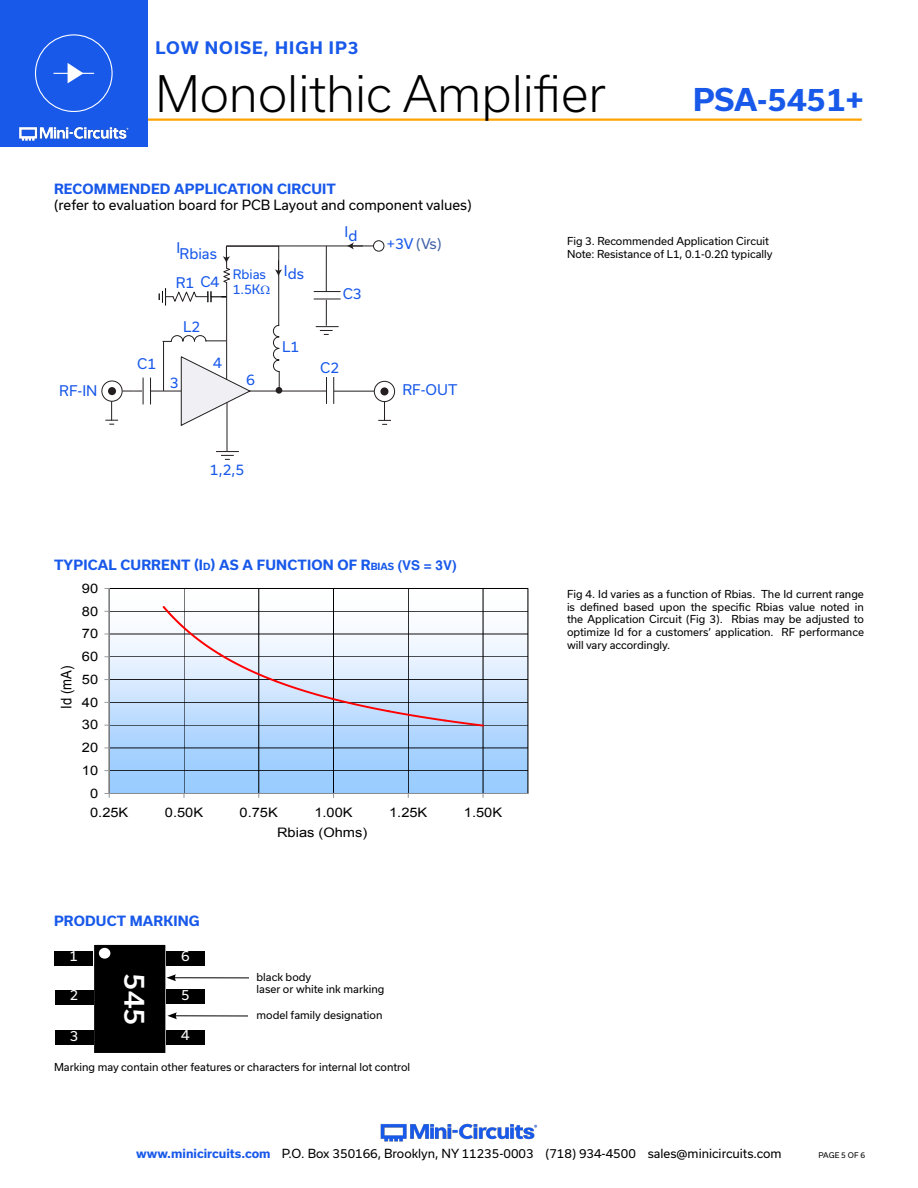
<style>
.page{position:relative;width:918px;height:1188px;background:#fff}
.page>*{position:absolute;margin:0;border:0;box-sizing:border-box;transform-origin:0 0}
.t1{font:300 48px "Usual";color:#000}
.t2{font:700 30px "Usual";color:#1859ea}
.t3{font:500 27px "Usual";color:#fff}
.t4{font:700 16.5px "Usual";letter-spacing:.065em;color:#1859ea}
.t5{font:14.7px "Arial";color:#000;scale:.89 1}
.t6{font:14.1px "Usual";color:#1859ea}
.t7{font:14.1px "Usual";color:#4564a9}
.Blue_Headers{font:700 13.5px "Usual";letter-spacing:.015em;color:#1859ea}
.Regular_Copy{font:13.5px "Usual";color:#000}
.t8{font:13.5px "Usual";color:#fff}
.t9{font:13.05px "Arial";color:#000;scale:1.12 1}
.t10{font:12.45px/15px "Usual";color:#1859ea}
.t11{font:12px "Usual";color:#000}
.Figure_text{font:10.5px/12.6px "Usual";color:#000;text-align:justify}
.t12{font:7.5px "Usual";color:#000}
.s1{color:#1859ea}
.s2{font-size:9.45px}
.s3{font-family:"Helvetica"}
.s4{font-weight:700;color:#1859ea}
</style>
<div class="page">
<img style="left:380px;top:1123px;width:158px;height:19px">
<hr style="left:129px;top:118px;width:733px;height:3px;background:#ffa300">
<div style="left:0;top:0;width:147px;height:147px;background:#1859ea"></div>
<img style="left:19px;top:126px;width:110px;height:15px">
<div style="left:35px;top:34px;width:78px;height:78px;border:1px solid #fff;border-radius:50%"></div>
<hr style="left:54px;top:73px;width:40px;height:1px;background:#fff">
<svg style="left:68px;top:63px;width:16px;height:20px"></svg>
<svg style="left:150px;top:378px;width:1px;height:26px"></svg>
<hr style="left:150px;top:391px;width:31px;height:1px;background:#231f20">
<hr style="left:227px;top:402px;width:1px;height:49px;background:#231f20">
<svg style="left:216px;top:451px;width:23px;height:9px"></svg>
<div style="left:374px;top:381px;width:21px;height:21px;border:1px solid #231f20;border-radius:50%"></div>
<div style="left:101px;top:380px;width:22px;height:22px;border:1px solid #231f20;border-radius:50%"></div>
<svg style="left:105px;top:378px;width:39px;height:47px"></svg>
<div style="left:373px;top:240px;width:11px;height:12px;border:1px solid #231f20;border-radius:50%"></div>
<img style="left:111px;top:590px;width:415px;height:202px">
<hr style="left:109px;top:771px;width:419px;height:1px;background:#000">
<hr style="left:109px;top:748px;width:419px;height:1px;background:#000">
<hr style="left:109px;top:725px;width:419px;height:1px;background:#000">
<hr style="left:109px;top:702px;width:419px;height:1px;background:#000">
<hr style="left:109px;top:680px;width:419px;height:1px;background:#000">
<hr style="left:109px;top:657px;width:419px;height:1px;background:#000">
<hr style="left:109px;top:634px;width:419px;height:1px;background:#000">
<hr style="left:109px;top:611px;width:419px;height:1px;background:#000">
<hr style="left:184px;top:588px;width:1px;height:205px;background:#000">
<hr style="left:259px;top:588px;width:1px;height:205px;background:#000">
<hr style="left:334px;top:588px;width:1px;height:205px;background:#000">
<hr style="left:408px;top:588px;width:1px;height:205px;background:#000">
<hr style="left:483px;top:588px;width:1px;height:205px;background:#000">
<div style="left:109px;top:588px;width:419px;height:206px;border:1px solid #000"></div>
<hr style="left:109px;top:588px;width:1px;height:205px;background:#939598">
<hr style="left:109px;top:793px;width:419px;height:1px;background:#939598">
<svg style="left:161px;top:604px;width:325px;height:124px"></svg>
<div style="left:93px;top:944px;width:73px;height:110px;background:#000"></div>
<div style="left:93px;top:943px;width:74px;height:111px;border:2px solid #fff"></div>
<div style="left:99px;top:948px;width:11px;height:11px;background:#fff;border-radius:50%"></div>
<div style="left:166px;top:951px;width:39px;height:15px;background:#000"></div>
<div style="left:166px;top:989px;width:39px;height:15px;background:#000"></div>
<div style="left:166px;top:1030px;width:39px;height:15px;background:#000"></div>
<div style="left:55px;top:951px;width:38px;height:15px;background:#000"></div>
<div style="left:55px;top:990px;width:38px;height:15px;background:#000"></div>
<div style="left:55px;top:1030px;width:38px;height:15px;background:#000"></div>
<hr style="left:174px;top:977px;width:75px;height:1px;background:#000">
<svg style="left:166px;top:974px;width:10px;height:7px"></svg>
<hr style="left:174px;top:1015px;width:74px;height:1px;background:#000">
<svg style="left:167px;top:1012px;width:10px;height:7px"></svg>
<svg style="left:159px;top:242px;width:232px;height:185px"></svg>
<h3 class="t4" style="left:155px;top:39px;width:205px">LOW NOISE, HIGH IP3</h3>
<h1 class="t1" style="left:155px;top:66px;width:452px">Monolithic Amplifier</h1>
<p class="Blue_Headers" style="left:54px;top:181px;width:284px">RECOMMENDED APPLICATION CIRCUIT</p>
<p class="Regular_Copy" style="left:54px;top:197px;width:419px">(refer to evaluation board for PCB Layout and component values)</p>
<h2 class="t2" style="left:693px;top:83px;width:172px">PSA-5451+</h2>
<p class="t6" style="left:177px;top:245px;width:42px">IRbias</p>
<p class="t6" style="left:176px;top:274px;width:45px">R1 C4</p>
<p class="t6" style="left:183px;top:318px;width:19px">L2</p>
<p class="t10" style="left:233px;top:266px;width:35px">Rbias<br>1.5K</p>
<p class="t6" style="left:284px;top:266px;width:22px">Ids</p>
<p class="t6" style="left:282px;top:338px;width:19px">L1</p>
<p class="t6" style="left:345px;top:226px;width:15px">Id</p>
<p class="t6" style="left:343px;top:286px;width:20px">C3</p>
<p class="t7" style="left:387px;top:236px;width:56px"><span class="s1">+3V</span> (Vs)</p>
<p class="t6" style="left:213px;top:354px;width:10px">4</p>
<p class="t6" style="left:137px;top:355px;width:20px">C1</p>
<p class="t6" style="left:320px;top:360px;width:20px">C2</p>
<p class="t6" style="left:246px;top:372px;width:10px">6</p>
<p class="t6" style="left:170px;top:375px;width:10px">3</p>
<p class="t6" style="left:59px;top:382px;width:40px">RF-IN</p>
<p class="t6" style="left:402px;top:382px;width:57px">RF-OUT</p>
<p class="t6" style="left:210px;top:461px;width:36px">1,2,5</p>
<p class="Blue_Headers" style="left:54px;top:557px;width:404px">TYPICAL CURRENT (I<span class="s2">d</span>) AS A FUNCTION OF R<span class="s2">bias</span> <span class="s3">(VS = 3V)</span></p>
<p class="t9" style="left:82px;top:580px;width:16px">90</p>
<p class="t9" style="left:82px;top:603px;width:16px">80</p>
<p class="t9" style="left:82px;top:625px;width:16px">70</p>
<p class="t9" style="left:82px;top:648px;width:16px">60</p>
<p class="t5" style="left:57px;top:709px;width:50px;rotate:-90deg">Id (mA)</p>
<p class="t9" style="left:82px;top:671px;width:16px">50</p>
<p class="t9" style="left:82px;top:694px;width:16px">40</p>
<p class="t9" style="left:82px;top:716px;width:16px">30</p>
<p class="t9" style="left:82px;top:739px;width:16px">20</p>
<p class="t9" style="left:82px;top:762px;width:16px">10</p>
<p class="t9" style="left:90px;top:785px;width:9px">0</p>
<p class="t9" style="left:90px;top:803px;width:36px">0.25K</p>
<p class="t9" style="left:165px;top:803px;width:36px">0.50K</p>
<p class="t9" style="left:240px;top:803px;width:36px">0.75K</p>
<p class="t9" style="left:314px;top:803px;width:36px">1.00K</p>
<p class="t9" style="left:389px;top:803px;width:36px">1.25K</p>
<p class="t9" style="left:464px;top:803px;width:36px">1.50K</p>
<p class="t9" style="left:277px;top:824px;width:82px">Rbias (Ohms)</p>
<p class="Blue_Headers" style="left:54px;top:913px;width:147px">PRODUCT MARKING</p>
<p class="t8" style="left:70px;top:948px;width:10px">1</p>
<p class="t8" style="left:70px;top:987px;width:10px">2</p>
<p class="t8" style="left:70px;top:1028px;width:10px">3</p>
<p class="t3" style="left:150px;top:973px;width:54px;rotate:90deg">545</p>
<p class="t8" style="left:181px;top:948px;width:10px">6</p>
<p class="t8" style="left:181px;top:987px;width:10px">5</p>
<p class="t8" style="left:181px;top:1027px;width:10px">4</p>
<p class="Figure_text" style="left:256px;top:971px;width:56px">black body</p>
<p class="Figure_text" style="left:256px;top:983px;width:129px">laser or white ink marking</p>
<p class="Figure_text" style="left:256px;top:1008px;width:128px">model family designation</p>
<p class="Figure_text" style="left:54px;top:1061px;width:358px">Marking may contain other features or characters for internal lot control</p>
<p class="Figure_text" style="left:567px;top:235px;width:204px">Fig 3. Recommended Application Circuit</p>
<p class="Figure_text" style="left:567px;top:248px;width:207px">Note: Resistance of L1, 0.1-0.2Ω typically</p>
<p class="Figure_text" style="left:567px;top:588px;width:299px">Fig 4. Id varies as a function of Rbias. The Id current range is defined based upon the specific Rbias value noted in the Application Circuit (Fig 3). Rbias may be adjusted to optimize Id for a customers’ application. RF performance will vary accordingly.</p>
<p class="t11" style="left:136px;top:1146px;width:647px"><span class="s4">www.minicircuits.com</span> P.O. Box 350166, Brooklyn, NY 11235-0003 (718) 934-4500 sales@minicircuits.com</p>
<p class="t12" style="left:819px;top:1151px;width:48px">PAGE 5 OF 6</p>
</div>
